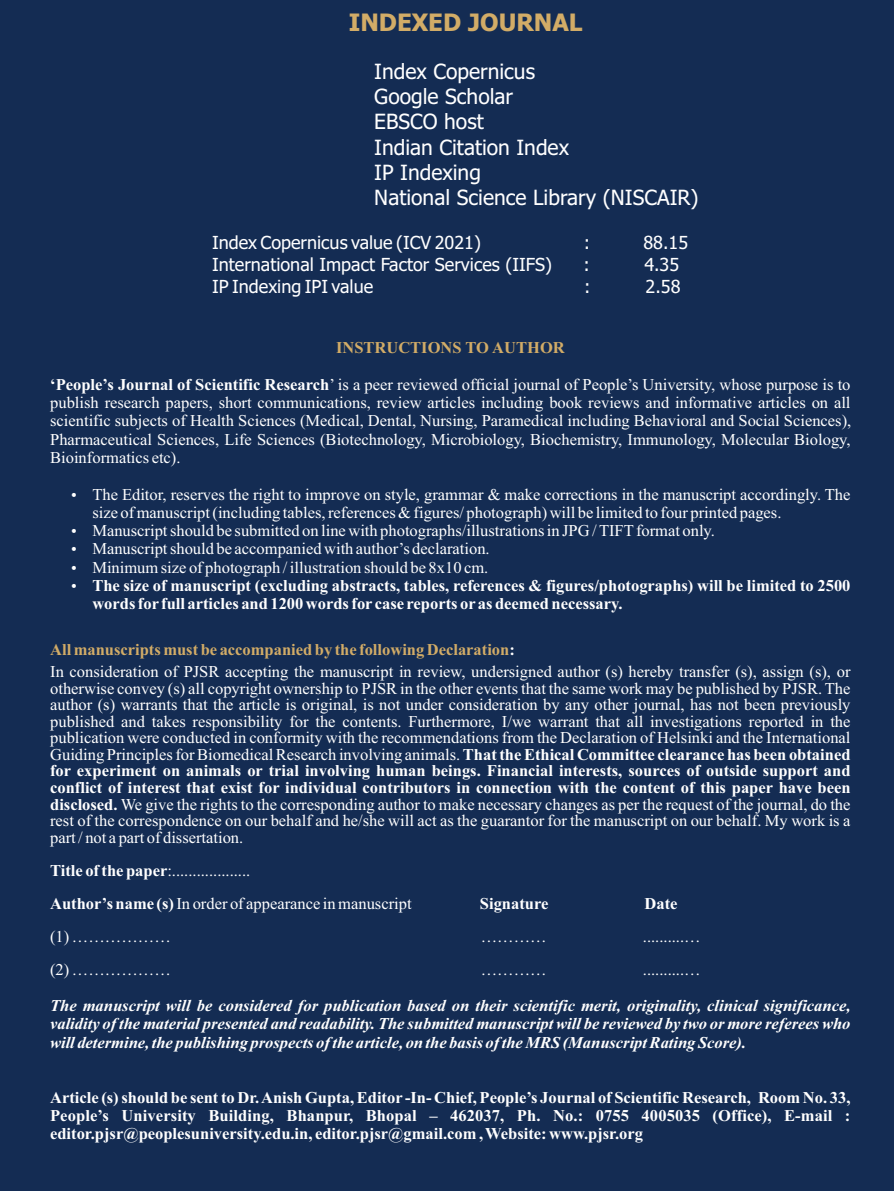
<style>
.page{position:relative;width:894px;height:1191px;background:#fff}
.page>*{position:absolute;margin:0;border:0;box-sizing:border-box;transform-origin:0 0}
.t1{font:700 24px "Tahoma";color:#d2ac67}
.t2{font:21px/25.3px "Tahoma";color:#fff}
.t3{font:18px "Tahoma";color:#fff}
.t4{font:16.5px/16.5px "Times New Roman";color:#fff}
.t5{font:700 16.5px/18.3px "Times New Roman";color:#fff}
.t6{font:italic 700 16.5px/18.3px "Times New Roman";color:#fff;text-align:justify}
.t7{font:700 16.5px "Times New Roman";color:#d2ac67}
.s1{font-weight:700}
.s2{font-weight:700;color:#d2ac67}
</style>
<div class="page">
<div style="left:0;top:0;width:893px;height:1191px;background:#142c53"></div>
<h1 class="t1" style="left:349px;top:12px;width:235px">INDEXED JOURNAL</h1>
<p class="t2" style="left:374px;top:60px;width:326px">Index Copernicus<br>Google Scholar<br>EBSCO host<br>Indian Citation Index<br>IP Indexing<br>National Science Library (NISCAIR)</p>
<p class="t3" style="left:212px;top:236px;width:270px">Index Copernicus value (ICV 2021)</p>
<p class="t3" style="left:583px;top:236px;width:8px">:</p>
<p class="t3" style="left:643px;top:236px;width:46px">88.15</p>
<p class="t3" style="left:212px;top:257px;width:341px">International Impact Factor Services (IIFS)</p>
<p class="t3" style="left:583px;top:257px;width:8px">:</p>
<p class="t3" style="left:644px;top:257px;width:36px">4.35</p>
<p class="t3" style="left:212px;top:279px;width:162px">IP Indexing IPI value</p>
<p class="t3" style="left:584px;top:279px;width:8px">:</p>
<p class="t3" style="left:645px;top:279px;width:36px">2.58</p>
<p class="t7" style="left:336px;top:342px;width:230px">INSTRUCTIONS TO AUTHOR</p>
<p class="t4" style="left:50px;top:377px;width:802px;line-height:18.3px;text-align:justify"><span class="s1">‘People’s Journal of Scientific Research</span>’ is a peer reviewed official journal of People’s University, whose purpose is to publish research papers, short communications, review articles including book reviews and informative articles on all scientific subjects of Health Sciences (Medical, Dental, Nursing, Paramedical including Behavioral and Social Sciences), Pharmaceutical Sciences, Life Sciences (Biotechnology, Microbiology, Biochemistry, Immunology, Molecular Biology, Bioinformatics etc).</p>
<p class="t4" style="left:92px;top:486px;width:759px;line-height:18.3px;text-indent:-21px">• The Editor, reserves the right to improve on style, grammar &amp; make corrections in the manuscript accordingly. The size of manuscript (including tables, references &amp; figures/ photograph) will be limited to four printed pages.</p>
<p class="t4" style="left:71px;top:524px;width:645px">• Manuscript should be submitted on line with photographs/illustrations in JPG / TIFTformat only.</p>
<p class="t4" style="left:71px;top:542px;width:420px">• Manuscript should be accompanied with author’s declaration.</p>
<p class="t4" style="left:71px;top:560px;width:419px">• Minimum size of photograph / illustration should be 8x10 cm.</p>
<p class="t5" style="left:92px;top:578px;width:759px;text-indent:-21px">• The size of manuscript (excluding abstracts, tables, references &amp; figures/photographs) will be limited to 2500 words for full articles and 1200 words for case reports or as deemed necessary.</p>
<p class="t4" style="left:50px;top:640px;width:801px;line-height:22.5px"><span class="s2">All manuscripts must be accompanied by the following Declaration</span><span class="s1">:<br></span>In consideration of PJSR accepting the manuscript in review, undersigned author (s) hereby transfer (s), assign (s), or</p>
<p class="t4" style="left:50px;top:682px;width:801px;text-align:justify">otherwise convey (s) all copyright ownership to PJSR in the other events that the same work may be published by PJSR. The author (s) warrants that the article is original, is not under consideration by any other journal, has not been previously published and takes responsibility for the contents. Furthermore, I/we warrant that all investigations reported in the publication were conducted in conformity with the recommendations from the Declaration of Helsinki and the International Guiding Principles for Biomedical Research involving animals. <span class="s1">That the Ethical Committee clearance has been obtained for experiment on animals or trial involving human beings. Financial interests, sources of outside support and conflict of interest that exist for individual contributors in connection with the content of this paper have been disclosed.</span> We give the rights to the corresponding author to make necessary changes as per the request of the journal, do the rest of the correspondence on our behalf and he/she will act as the guarantor for the manuscript on our behalf. My work is a part / not a part of dissertation.</p>
<p class="t4" style="left:50px;top:855px;width:363px;line-height:33px"><span class="s1">Title of the paper</span>:...................<br><span class="s1">Author’s name (s)</span> In order of appearance in manuscript</p>
<p class="t5" style="left:480px;top:895px;width:70px">Signature</p>
<p class="t5" style="left:644px;top:895px;width:34px">Date</p>
<p class="t4" style="left:50px;top:929px;width:122px">(1) ………………</p>
<p class="t4" style="left:480px;top:929px;width:67px">…………</p>
<p class="t4" style="left:642px;top:929px;width:59px">..........…</p>
<p class="t4" style="left:50px;top:962px;width:122px">(2) ………………</p>
<p class="t4" style="left:480px;top:962px;width:67px">…………</p>
<p class="t4" style="left:642px;top:962px;width:59px">..........…</p>
<p class="t6" style="left:50px;top:998px;width:801px">The manuscript will be considered for publication based on their scientific merit, originality, clinical significance, validity of the material presented and readability. The submitted manuscript will be reviewed by two or more referees who will determine, the publishing prospects of the article, on the basis of the MRS (Manuscript Rating Score).</p>
<p class="t5" style="left:50px;top:1089px;width:801px;text-align:justify">Article (s) should be sent to Dr. Anish Gupta, Editor -In- Chief, People’s Journal of Scientific Research, Room No. 33, People’s University Building, Bhanpur, Bhopal – 462037, Ph. No.: 0755 4005035 (Office), E-mail : editor.pjsr@peoplesuniversity.edu.in, editor.pjsr@gmail.com , Website: www.pjsr.org</p>
</div>
